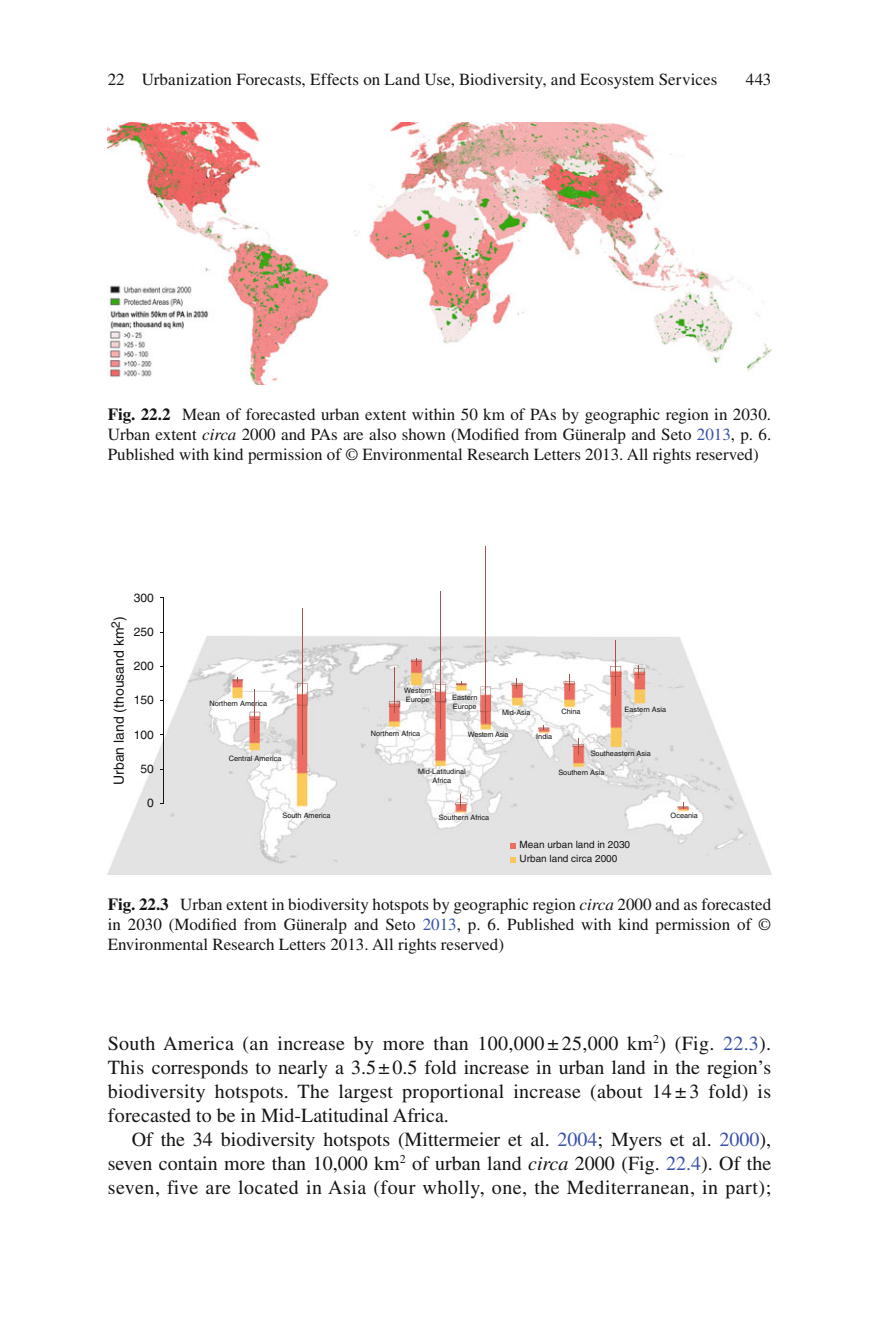
<style>
.page{position:relative;width:879px;height:1333px;background:#fff}
.page>*{position:absolute;margin:0;border:0;box-sizing:border-box;transform-origin:0 0}
.t1{font:20px/24px "Times";letter-spacing:.02em;color:#131413;text-align:justify}
.t2{font:17px/20px "Times";color:#131413;text-align:justify}
.t3{font:14px "Helvetica";color:#131413}
.t4{font:12px "Helvetica";color:#131413}
.t5{font:10px/14.2px "Helvetica";color:#131413}
.t6{font:7.4px/8.8px "Helvetica";color:#131413}
.t7{font:7.4px "Helvetica";letter-spacing:-.035em;color:#131413}
.s1{font-weight:700}
.s2{font-style:italic}
.s3{color:#3950a8}
</style>
<div class="page">
<img style="left:108px;top:122px;width:663px;height:262px">
<img style="left:108px;top:632px;width:663px;height:242px">
<hr style="left:163px;top:597px;width:1px;height:206px;background:#131413">
<svg style="left:411px;top:658px;width:11px;height:7px"></svg>
<hr style="left:485px;top:546px;width:1px;height:176px;background:#ab5249">
<svg style="left:480px;top:686px;width:11px;height:25px"></svg>
<hr style="left:615px;top:640px;width:1px;height:55px;background:#ab5249">
<svg style="left:610px;top:666px;width:11px;height:10px"></svg>
<svg style="left:573px;top:737px;width:11px;height:17px"></svg>
<hr style="left:302px;top:607px;width:1px;height:147px;background:#ab5249">
<svg style="left:297px;top:683px;width:10px;height:22px"></svg>
<svg style="left:455px;top:793px;width:11px;height:15px"></svg>
<svg style="left:677px;top:802px;width:11px;height:6px"></svg>
<svg style="left:233px;top:677px;width:10px;height:5px"></svg>
<hr style="left:394px;top:667px;width:1px;height:45px;background:#ab5249">
<svg style="left:389px;top:701px;width:11px;height:6px"></svg>
<hr style="left:440px;top:591px;width:1px;height:137px;background:#ab5249">
<svg style="left:435px;top:684px;width:10px;height:18px"></svg>
<svg style="left:511px;top:678px;width:11px;height:10px"></svg>
<hr style="left:255px;top:689px;width:1px;height:43px;background:#ab5249">
<svg style="left:250px;top:711px;width:10px;height:8px"></svg>
<svg style="left:564px;top:674px;width:11px;height:16px"></svg>
<svg style="left:634px;top:665px;width:11px;height:13px"></svg>
<svg style="left:456px;top:681px;width:10px;height:3px"></svg>
<svg style="left:538px;top:725px;width:11px;height:4px"></svg>
<svg style="left:510px;top:843px;width:5px;height:5px"></svg>
<svg style="left:510px;top:857px;width:5px;height:5px"></svg>
<p class="t2" style="left:108px;top:71px;width:611px">22 Urbanization Forecasts, Effects on Land Use, Biodiversity, and Ecosystem Services</p>
<p class="t2" style="left:746px;top:71px;width:27px">443</p>
<p class="t2" style="left:108px;top:405px;width:665px"><span class="s1">Fig. 22.2</span> Mean of forecasted urban extent within 50 km of PAs by geographic region in 2030.<br>Urban extent <span class="s2">circa</span> 2000 and PAs are also shown (Modified from Güneralp and Seto <span class="s3">2013</span> , p. 6.<br>Published with kind permission of © Environmental Research Letters 2013. All rights reserved)</p>
<p class="t4" style="left:134px;top:593px;width:22px">300</p>
<p class="t3" style="left:114px;top:785px;width:170px;rotate:-90deg">Urban land (thousand km<sup>2</sup>)</p>
<p class="t4" style="left:134px;top:627px;width:22px">250</p>
<p class="t4" style="left:134px;top:661px;width:22px">200</p>
<p class="t4" style="left:134px;top:695px;width:22px">150</p>
<p class="t4" style="left:134px;top:730px;width:22px">100</p>
<p class="t4" style="left:141px;top:764px;width:15px">50</p>
<p class="t4" style="left:147px;top:798px;width:8px">0</p>
<p class="t6" style="left:209px;top:700px;width:59px">Northern America</p>
<p class="t6" style="left:229px;top:755px;width:54px">Central America</p>
<p class="t6" style="left:404px;top:686px;width:29px">Western<br>Europe</p>
<p class="t6" style="left:371px;top:729px;width:51px">Northern Africa</p>
<p class="t6" style="left:452px;top:693px;width:27px">Eastern<br>Europe</p>
<p class="t6" style="left:502px;top:708px;width:30px">Mid-Asia</p>
<p class="t7" style="left:468px;top:731px;width:42px">Western Asia</p>
<p class="t6" style="left:536px;top:732px;width:17px">India</p>
<p class="t6" style="left:561px;top:707px;width:21px">China</p>
<p class="t6" style="left:624px;top:705px;width:43px">Eastern Asia</p>
<p class="t6" style="left:591px;top:749px;width:62px">Southeastern Asia</p>
<p class="t6" style="left:418px;top:768px;width:49px;text-align:center">Mid-Latitudinal<br>Africa</p>
<p class="t6" style="left:558px;top:768px;width:48px">Southern Asia</p>
<p class="t6" style="left:282px;top:811px;width:50px">South America</p>
<p class="t6" style="left:439px;top:813px;width:52px">Southern Africa</p>
<p class="t6" style="left:670px;top:811px;width:29px">Oceania</p>
<p class="t5" style="left:519px;top:838px;width:112px">Mean urban land in 2030<br>Urban land circa 2000</p>
<p class="t2" style="left:108px;top:895px;width:665px"><span class="s1">Fig. 22.3</span> Urban extent in biodiversity hotspots by geographic region <span class="s2">circa</span> 2000 and as forecasted in 2030 (Modified from Güneralp and Seto <span class="s3">2013</span> , p. 6. Published with kind permission of © Environmental Research Letters 2013. All rights reserved)</p>
<p class="t1" style="left:108px;top:1033px;width:665px">South America (an increase by more than 100,000 ± 25,000 km <sup>2</sup> ) (Fig. <span class="s3">22.3</span> ).<br>This corresponds to nearly a 3.5 ± 0.5 fold increase in urban land in the region’s biodiversity hotspots. The largest proportional increase (about 14 ± 3 fold) is forecasted to be in Mid-Latitudinal Africa.</p>
<p class="t1" style="left:108px;top:1129px;width:665px;text-indent:24px">Of the 34 biodiversity hotspots (Mittermeier et al. <span class="s3">2004</span> ; Myers et al. <span class="s3">2000</span> ), seven contain more than 10,000 km <sup>2</sup> of urban land <span class="s2">circa</span> 2000 (Fig. <span class="s3">22.4</span> ). Of the seven, five are located in Asia (four wholly, one, the Mediterranean, in part);</p>
</div>
